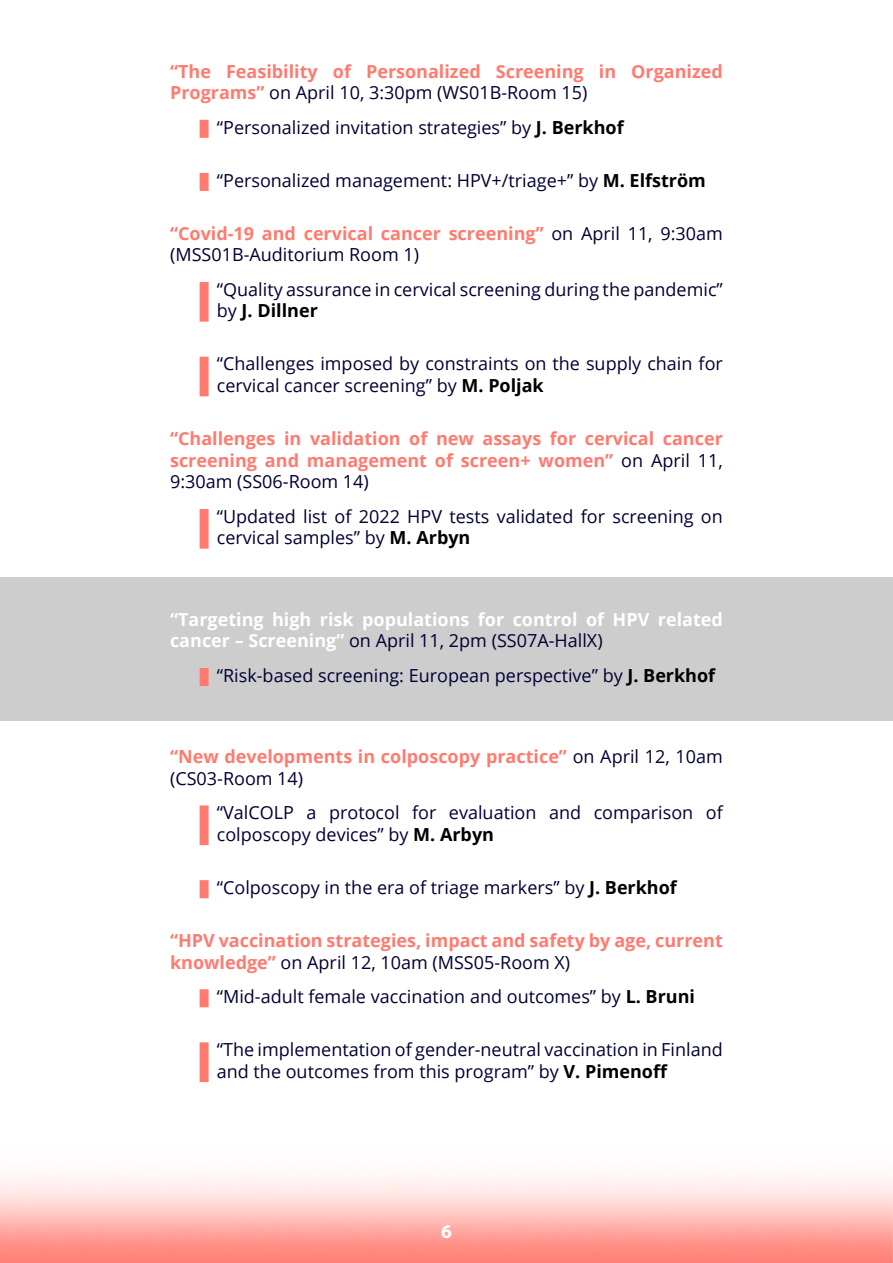
<style>
.page{position:relative;width:893px;height:1263px;background:#fff}
.page>*{position:absolute;margin:0;border:0;box-sizing:border-box;transform-origin:0 0}
.t1{font:700 19.5px "Myriad Pro";color:#fff}
.t2{font:18px/21.6px "Open Sans";color:#003}
.t3{font:700 18px/21.6px "Open Sans";color:#ff7b70}
.t4{font:700 18px/21.6px "Open Sans";color:#fff}
.s1{font-weight:400;color:#003}
.s2{font-weight:700;color:#000}
.s3{font-weight:700;color:#ff7b70}
</style>
<div class="page">
<div style="left:0;top:577px;width:893px;height:143px;background:#cdcdcd"></div>
<div style="left:200px;top:120px;width:9px;height:18px;background:#ff7b70"></div>
<div style="left:200px;top:173px;width:9px;height:18px;background:#ff7b70"></div>
<div style="left:200px;top:282px;width:9px;height:40px;background:#ff7b70"></div>
<div style="left:200px;top:357px;width:9px;height:39px;background:#ff7b70"></div>
<div style="left:200px;top:509px;width:9px;height:40px;background:#ff7b70"></div>
<div style="left:200px;top:668px;width:9px;height:18px;background:#ff7b70"></div>
<div style="left:200px;top:805px;width:9px;height:40px;background:#ff7b70"></div>
<div style="left:200px;top:880px;width:9px;height:18px;background:#ff7b70"></div>
<div style="left:200px;top:989px;width:9px;height:18px;background:#ff7b70"></div>
<div style="left:200px;top:1042px;width:9px;height:40px;background:#ff7b70"></div>
<p class="t3" style="left:170px;top:60px;width:554px">“The Feasibility of Personalized Screening in Organized<br>Programs” <span class="s1">on April 10, 3:30pm (WS01B-Room 15)</span></p>
<p class="t2" style="left:217px;top:116px;width:408px">“Personalized invitation strategies” by <span class="s2">J. Berkhof</span></p>
<p class="t2" style="left:217px;top:169px;width:490px">“Personalized management: HPV+/triage+” by <span class="s2">M. Elfström</span></p>
<p class="t2" style="left:170px;top:222px;width:554px"><span class="s3">“Covid-19 and cervical cancer screening”</span> on April 11, 9:30am (MSS01B-Auditorium Room 1)</p>
<p class="t2" style="left:217px;top:278px;width:507px">“Quality assurance in cervical screening during the pandemic” by <span class="s2">J. Dillner</span></p>
<p class="t2" style="left:217px;top:353px;width:507px">“Challenges imposed by constraints on the supply chain for cervical cancer screening” by <span class="s2">M. Poljak</span></p>
<p class="t3" style="left:170px;top:427px;width:554px;text-align:justify">“Challenges in validation of new assays for cervical cancer screening and management of screen+ women” <span class="s1">on April 11, 9:30am (SS06-Room 14)</span></p>
<p class="t2" style="left:217px;top:505px;width:507px">“Updated list of 2022 HPV tests validated for screening on cervical samples” by <span class="s2">M. Arbyn</span></p>
<p class="t4" style="left:170px;top:608px;width:554px">“Targeting high risk populations for control of HPV related cancer – Screening” <span class="s1">on April 11, 2pm (SS07A-HallX)</span></p>
<p class="t2" style="left:217px;top:664px;width:500px">“Risk-based screening: European perspective” by <span class="s2">J. Berkhof</span></p>
<p class="t3" style="left:170px;top:745px;width:554px">“New developments in colposcopy practice” <span class="s1">on April 12, 10am (CS03-Room 14)</span></p>
<p class="t2" style="left:217px;top:801px;width:507px">“ValCOLP a protocol for evaluation and comparison of colposcopy devices” by <span class="s2">M. Arbyn</span></p>
<p class="t2" style="left:217px;top:876px;width:462px">“Colposcopy in the era of triage markers” by <span class="s2">J. Berkhof</span></p>
<p class="t3" style="left:170px;top:929px;width:554px">“HPV vaccination strategies, impact and safety by age, current knowledge” <span class="s1">on April 12, 10am (MSS05-Room X)</span></p>
<p class="t2" style="left:217px;top:985px;width:480px">“Mid-adult female vaccination and outcomes” by <span class="s2">L. Bruni</span></p>
<p class="t2" style="left:217px;top:1038px;width:507px">“The implementation of gender-neutral vaccination in Finland and the outcomes from this program” by <span class="s2">V. Pimenoff</span></p>
<p class="t1" style="left:441px;top:1219px;width:12px">6</p>
</div>
